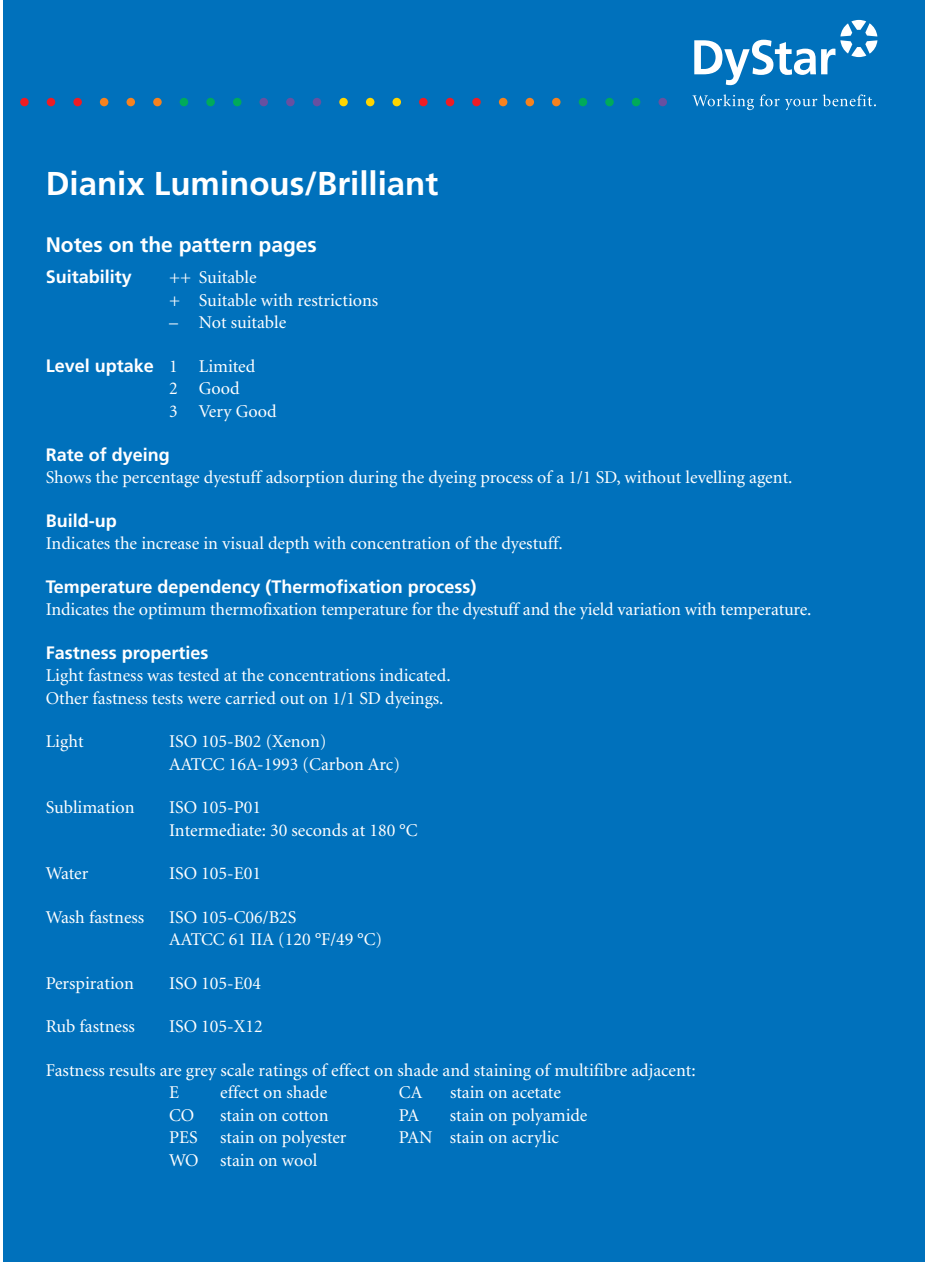
<style>
.page{position:relative;width:927px;height:1262px;background:#fff}
.page>*{position:absolute;margin:0;border:0;box-sizing:border-box;transform-origin:0 0}
.t1{font:700 33px "Frutiger";color:#fff}
.t2{font:700 21px "Frutiger";color:#fff}
.t3{font:18px/22.5px "Minion";color:#fff}
.t4{font:700 18px "Frutiger";color:#fff}
.s1{font-family:"Minion";font-weight:400}
</style>
<div class="page">
<div style="left:918px;top:0;width:7px;height:1261px;background:#0071bc"></div>
<div style="left:3px;top:0;width:921px;height:1261px;background:#0071bc"></div>
<div style="left:259px;top:98px;width:9px;height:8px;background:#6750a1;border-radius:50%"></div>
<div style="left:286px;top:98px;width:8px;height:8px;background:#6750a1;border-radius:50%"></div>
<div style="left:312px;top:98px;width:9px;height:8px;background:#6750a1;border-radius:50%"></div>
<div style="left:339px;top:98px;width:9px;height:8px;background:#ffd500;border-radius:50%"></div>
<div style="left:366px;top:98px;width:8px;height:8px;background:#ffd500;border-radius:50%"></div>
<div style="left:392px;top:98px;width:9px;height:8px;background:#ffd500;border-radius:50%"></div>
<div style="left:419px;top:98px;width:8px;height:8px;background:#ee1c24;border-radius:50%"></div>
<div style="left:445px;top:98px;width:9px;height:8px;background:#ee1c24;border-radius:50%"></div>
<div style="left:472px;top:98px;width:8px;height:8px;background:#ee1c24;border-radius:50%"></div>
<div style="left:499px;top:98px;width:8px;height:8px;background:#f6821e;border-radius:50%"></div>
<div style="left:525px;top:98px;width:9px;height:8px;background:#f6821e;border-radius:50%"></div>
<div style="left:552px;top:98px;width:8px;height:8px;background:#f6821e;border-radius:50%"></div>
<div style="left:578px;top:98px;width:9px;height:8px;background:#00aa5b;border-radius:50%"></div>
<div style="left:605px;top:98px;width:8px;height:8px;background:#00aa5b;border-radius:50%"></div>
<div style="left:631px;top:98px;width:9px;height:8px;background:#00aa5b;border-radius:50%"></div>
<div style="left:658px;top:98px;width:8px;height:8px;background:#6750a1;border-radius:50%"></div>
<div style="left:20px;top:98px;width:9px;height:8px;background:#ee1c24;border-radius:50%"></div>
<div style="left:47px;top:98px;width:8px;height:8px;background:#ee1c24;border-radius:50%"></div>
<div style="left:73px;top:98px;width:9px;height:8px;background:#ee1c24;border-radius:50%"></div>
<div style="left:100px;top:98px;width:8px;height:8px;background:#f6821e;border-radius:50%"></div>
<div style="left:126px;top:98px;width:9px;height:8px;background:#f6821e;border-radius:50%"></div>
<div style="left:153px;top:98px;width:9px;height:8px;background:#f6821e;border-radius:50%"></div>
<div style="left:180px;top:98px;width:8px;height:8px;background:#00aa5b;border-radius:50%"></div>
<div style="left:206px;top:98px;width:9px;height:8px;background:#00aa5b;border-radius:50%"></div>
<div style="left:233px;top:98px;width:8px;height:8px;background:#00aa5b;border-radius:50%"></div>
<svg style="left:694px;top:20px;width:183px;height:65px"></svg>
<svg style="left:692px;top:94px;width:61px;height:16px"></svg>
<svg style="left:759px;top:94px;width:116px;height:16px"></svg>
<h1 class="t1" style="left:46px;top:170px;width:394px">Dianix Luminous/Brilliant</h1>
<p class="t2" style="left:46px;top:237px;width:273px">Notes on the pattern pages</p>
<p class="t4" style="left:46px;top:270px;width:88px">Suitability</p>
<p class="t3" style="left:169px;top:268px;width:211px">++ Suitable<br>+ Suitable with restrictions</p>
<p class="t3" style="left:169px;top:313px;width:119px">– Not suitable</p>
<p class="t4" style="left:46px;top:358px;width:211px">Level uptake <span class="s1">1 Limited</span></p>
<p class="t3" style="left:169px;top:379px;width:109px">2 Good<br>3 Very Good</p>
<p class="t4" style="left:46px;top:447px;width:126px">Rate of dyeing</p>
<p class="t3" style="left:46px;top:467px;width:748px">Shows the percentage dyestuff adsorption during the dyeing process of a 1/1 SD, without levelling agent.</p>
<p class="t4" style="left:46px;top:513px;width:72px">Build-up</p>
<p class="t3" style="left:46px;top:533px;width:518px">Indicates the increase in visual depth with concentration of the dyestuff.</p>
<p class="t4" style="left:46px;top:579px;width:432px">Temperature dependency (Thermofixation process)</p>
<p class="t3" style="left:46px;top:599px;width:767px">Indicates the optimum thermofixation temperature for the dyestuff and the yield variation with temperature.</p>
<p class="t4" style="left:46px;top:645px;width:164px">Fastness properties</p>
<p class="t3" style="left:46px;top:665px;width:406px">Light fastness was tested at the concentrations indicated.<br>Other fastness tests were carried out on 1/1 SD dyeings.</p>
<p class="t3" style="left:46px;top:731px;width:39px">Light</p>
<p class="t3" style="left:169px;top:731px;width:232px">ISO 105-B02 (Xenon)<br>AATCC 16A-1993 (Carbon Arc)</p>
<p class="t3" style="left:46px;top:797px;width:90px">Sublimation</p>
<p class="t3" style="left:169px;top:797px;width:250px">ISO 105-P01<br>Intermediate: 30 seconds at 180 °C</p>
<p class="t3" style="left:46px;top:863px;width:44px">Water</p>
<p class="t3" style="left:169px;top:863px;width:93px">ISO 105-E01</p>
<p class="t3" style="left:46px;top:907px;width:100px">Wash fastness</p>
<p class="t3" style="left:169px;top:907px;width:215px">ISO 105-C06/B2S<br>AATCC 61 IIA (120 °F/49 °C)</p>
<p class="t3" style="left:46px;top:973px;width:90px">Perspiration</p>
<p class="t3" style="left:169px;top:973px;width:93px">ISO 105-E04</p>
<p class="t3" style="left:46px;top:1016px;width:91px">Rub fastness</p>
<p class="t3" style="left:169px;top:1016px;width:95px">ISO 105-X12</p>
<p class="t3" style="left:169px;top:1060px;width:528px;text-indent:-123px">Fastness results are grey scale ratings of effect on shade and staining of multifibre adjacent:<br>E</p>
<p class="t3" style="left:220px;top:1082px;width:108px">effect on shade</p>
<p class="t3" style="left:399px;top:1082px;width:25px">CA</p>
<p class="t3" style="left:450px;top:1082px;width:112px">stain on acetate</p>
<p class="t3" style="left:169px;top:1105px;width:27px">CO</p>
<p class="t3" style="left:220px;top:1105px;width:110px">stain on cotton</p>
<p class="t3" style="left:399px;top:1105px;width:22px">PA</p>
<p class="t3" style="left:450px;top:1105px;width:139px">stain on polyamide</p>
<p class="t3" style="left:169px;top:1127px;width:30px">PES</p>
<p class="t3" style="left:220px;top:1127px;width:128px">stain on polyester</p>
<p class="t3" style="left:399px;top:1127px;width:162px">PAN stain on acrylic</p>
<p class="t3" style="left:169px;top:1150px;width:150px">WO stain on wool</p>
</div>
